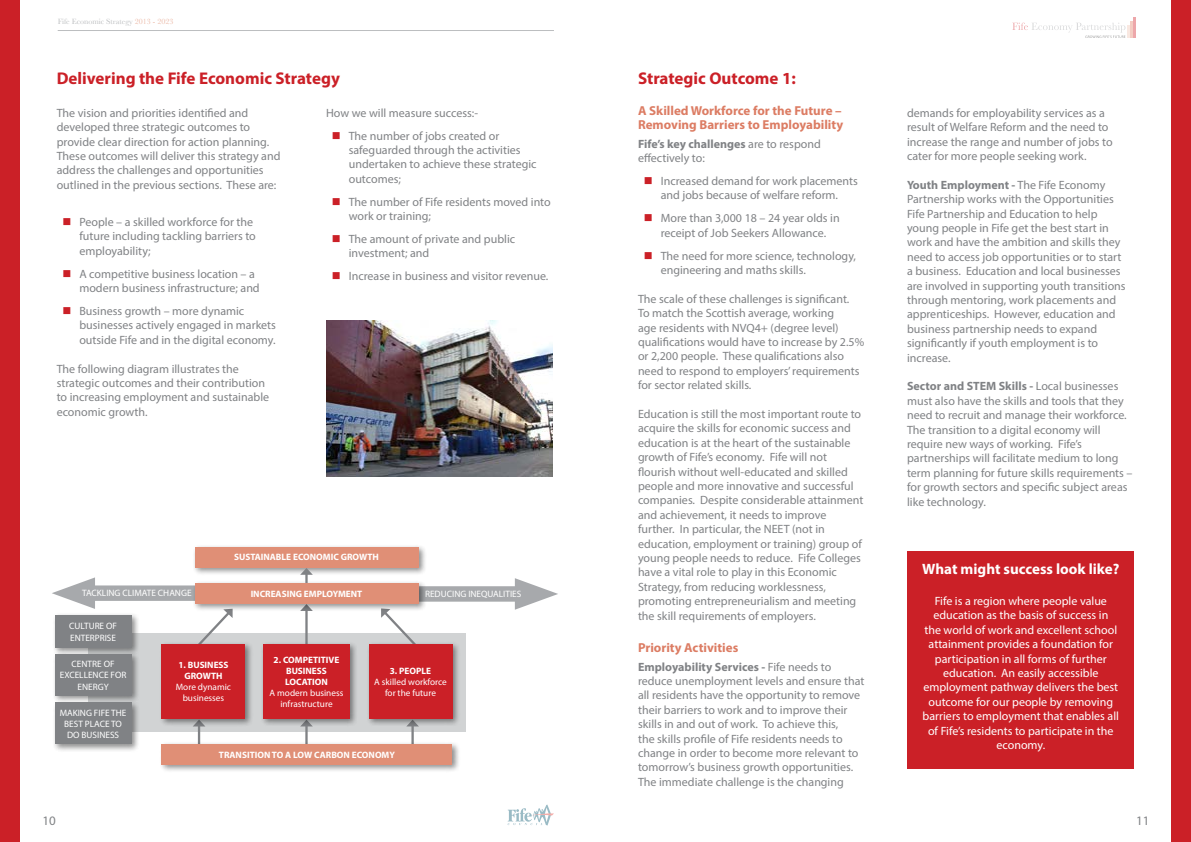
<style>
.page{position:relative;width:1191px;height:842px;background:#fff}
.page>*{position:absolute;margin:0;border:0;box-sizing:border-box;transform-origin:0 0}
.t1{font:700 17px "Myriad Pro";color:#cb2027}
.t2{font:700 15px "Myriad Pro";color:#fff}
.t3{font:700 13px/14px "Myriad Pro";color:#dc7c63}
.t4{font:13px "Myriad Pro";color:#808285}
.t5{font:12px/14.4px "Myriad Pro";color:#808285}
.t6{font:12px/14.4px "Myriad Pro";color:#fff;text-align:center}
.t7{font:9.2px/11.1px "Myriad Pro";color:#fff;text-align:center}
.t8{font:700 9.2px/11.1px "Myriad Pro";color:#fff;text-align:center}
.t9{font:8px "Baskerville";color:#bcbec0}
.s1{color:#ebb7a4}
.s2{color:#cb2027}
.s3{font-weight:700}
</style>
<div class="page">
<div style="left:0;top:0;width:20px;height:842px;background:#cb2027"></div>
<div style="left:1171px;top:0;width:20px;height:842px;background:#cb2027"></div>
<hr style="left:1133px;top:18px;width:3px;height:20px;background:#d2232a">
<hr style="left:1130px;top:22px;width:3px;height:16px;background:#e18067">
<svg style="left:1012px;top:23px;width:118px;height:15px"></svg>
<hr style="left:58px;top:30px;width:496px;height:1px;background:#bcbec0">
<svg style="left:507px;top:804px;width:47px;height:21px"></svg>
<div style="left:78px;top:585px;width:118px;height:16px;background:#a7a9ac"></div>
<svg style="left:52px;top:577px;width:43px;height:32px"></svg>
<div style="left:414px;top:586px;width:117px;height:16px;background:#a7a9ac"></div>
<svg style="left:515px;top:578px;width:43px;height:32px"></svg>
<div style="left:89px;top:633px;width:377px;height:98px;background:#d1d3d4"></div>
<hr style="left:305px;top:609px;width:3px;height:61px;background:#808285">
<hr style="left:198px;top:724px;width:2px;height:28px;background:#808285">
<hr style="left:305px;top:724px;width:3px;height:28px;background:#808285">
<hr style="left:411px;top:724px;width:3px;height:28px;background:#808285">
<svg style="left:200px;top:611px;width:33px;height:31px"></svg>
<svg style="left:381px;top:611px;width:33px;height:31px"></svg>
<div style="left:192px;top:544px;width:234px;height:31px;background:#000;opacity:.45"></div>
<div style="left:195px;top:547px;width:223px;height:20px;background:#e08f76"></div>
<div style="left:192px;top:580px;width:234px;height:31px;background:#000;opacity:.45"></div>
<div style="left:195px;top:583px;width:223px;height:20px;background:#e08f76"></div>
<div style="left:159px;top:741px;width:301px;height:31px;background:#000;opacity:.45"></div>
<div style="left:162px;top:744px;width:290px;height:20px;background:#e08f76"></div>
<div style="left:52px;top:613px;width:87px;height:43px;background:#000;opacity:.45"></div>
<div style="left:55px;top:615px;width:76px;height:33px;background:#808285"></div>
<div style="left:52px;top:652px;width:87px;height:52px;background:#000;opacity:.45"></div>
<div style="left:55px;top:654px;width:76px;height:41px;background:#808285"></div>
<div style="left:52px;top:700px;width:87px;height:52px;background:#000;opacity:.45"></div>
<div style="left:55px;top:703px;width:76px;height:41px;background:#808285"></div>
<svg style="left:300px;top:568px;width:13px;height:15px"></svg>
<div style="left:159px;top:642px;width:94px;height:85px;background:#000;opacity:.45"></div>
<div style="left:162px;top:644px;width:83px;height:75px;background:#cb2027"></div>
<div style="left:261px;top:642px;width:97px;height:85px;background:#000;opacity:.45"></div>
<div style="left:263px;top:644px;width:87px;height:74px;background:#cb2027"></div>
<div style="left:366px;top:642px;width:94px;height:85px;background:#000;opacity:.45"></div>
<div style="left:369px;top:644px;width:83px;height:74px;background:#cb2027"></div>
<div style="left:907px;top:551px;width:227px;height:217px;background:#cb2027"></div>
<img style="left:326px;top:320px;width:227px;height:156px">
<p class="t9" style="left:58px;top:17px;width:117px">Fife Economic Strategy <span class="s1">2013 - 2023</span></p>
<h1 class="t1" style="left:57px;top:67px;width:285px">Delivering the Fife Economic Strategy</h1>
<p class="t5" style="left:57px;top:105px;width:225px">The vision and priorities identified and developed three strategic outcomes to provide clear direction for action planning.<br>These outcomes will deliver this strategy and address the challenges and opportunities outlined in the previous sections. These are:</p>
<p class="t5" style="left:79px;top:215px;width:178px;text-indent:-17px"><span class="s2">■</span> People – a skilled workforce for the future including tackling barriers to employability;</p>
<p class="t5" style="left:79px;top:266px;width:182px;text-indent:-17px"><span class="s2">■</span> A competitive business location – a modern business infrastructure; and</p>
<p class="t5" style="left:79px;top:304px;width:198px;text-indent:-17px"><span class="s2">■</span> Business growth – more dynamic businesses actively engaged in markets outside Fife and in the digital economy.</p>
<p class="t5" style="left:57px;top:361px;width:214px">The following diagram illustrates the strategic outcomes and their contribution to increasing employment and sustainable economic growth.</p>
<p class="t5" style="left:326px;top:105px;width:154px">How we will measure success:-</p>
<p class="t5" style="left:349px;top:128px;width:189px;text-indent:-17px"><span class="s2">■</span> The number of jobs created or safeguarded through the activities undertaken to achieve these strategic outcomes;</p>
<p class="t5" style="left:349px;top:194px;width:203px;text-indent:-17px"><span class="s2">■</span> The number of Fife residents moved into work or training;</p>
<p class="t5" style="left:349px;top:232px;width:168px;text-indent:-17px"><span class="s2">■</span> The amount of private and public investment; and</p>
<p class="t5" style="left:332px;top:269px;width:218px"><span class="s2">■</span> Increase in business and visitor revenue.</p>
<p class="t8" style="left:234px;top:551px;width:146px">SUSTAINABLE ECONOMIC GROWTH</p>
<p class="t8" style="left:251px;top:588px;width:113px">INCREASING EMPLOYMENT</p>
<p class="t7" style="left:82px;top:588px;width:111px">TACKLING CLIMATE CHANGE</p>
<p class="t7" style="left:425px;top:588px;width:98px">REDUCING INEQUALITIES</p>
<p class="t7" style="left:69px;top:621px;width:49px;text-align:left">CULTURE OF<br>ENTERPRISE</p>
<p class="t7" style="left:60px;top:658px;width:68px">CENTRE OF<br>EXCELLENCE FOR<br>ENERGY</p>
<p class="t7" style="left:60px;top:707px;width:68px">MAKING FIFE THE<br>BEST PLACE TO<br>DO BUSINESS</p>
<p class="t8" style="left:178px;top:659px;width:52px">1. BUSINESS<br>GROWTH</p>
<p class="t7" style="left:176px;top:682px;width:57px">More dynamic businesses</p>
<p class="t8" style="left:274px;top:654px;width:67px">2. COMPETITIVE<br>BUSINESS<br>LOCATION</p>
<p class="t7" style="left:270px;top:687px;width:75px">A modern business infrastructure</p>
<p class="t8" style="left:390px;top:665px;width:43px">3. PEOPLE</p>
<p class="t7" style="left:374px;top:676px;width:74px">A skilled workforce for the future</p>
<p class="t8" style="left:219px;top:749px;width:178px">TRANSITION TO A LOW CARBON ECONOMY</p>
<h1 class="t1" style="left:638px;top:67px;width:159px">Strategic Outcome 1:</h1>
<p class="t3" style="left:638px;top:103px;width:207px">A Skilled Workforce for the Future –<br>Removing Barriers to Employability</p>
<p class="t5" style="left:638px;top:136px;width:184px"><span class="s3">Fife’s key challenges</span> are to respond effectively to:</p>
<p class="t5" style="left:643px;top:174px;width:216px;text-align:center"><span class="s2">■</span> Increased demand for work placements and jobs because of welfare reform.</p>
<p class="t5" style="left:643px;top:211px;width:197px;text-align:center"><span class="s2">■</span> More than 3,000 18 – 24 year olds in receipt of Job Seekers Allowance.</p>
<p class="t5" style="left:660px;top:248px;width:197px;text-indent:-17px"><span class="s2">■</span> The need for more science, technology, engineering and maths skills.</p>
<p class="t5" style="left:638px;top:291px;width:228px">The scale of these challenges is significant.<br>To match the Scottish average, working<br>age residents with NVQ4+ (degree level) qualifications would have to increase by 2.5% or 2,200 people. These qualifications also need to respond to employers’ requirements for sector related skills.</p>
<p class="t5" style="left:638px;top:407px;width:227px">Education is still the most important route to acquire the skills for economic success and education is at the heart of the sustainable growth of Fife’s economy. Fife will not flourish without well-educated and skilled people and more innovative and successful companies. Despite considerable attainment and achievement, it needs to improve further. In particular, the NEET (not in education, employment or training) group of young people needs to reduce. Fife Colleges have a vital role to play in this Economic Strategy, from reducing worklessness, promoting entrepreneurialism and meeting the skill requirements of employers.</p>
<p class="t3" style="left:638px;top:640px;width:102px">Priority Activities</p>
<p class="t5" style="left:638px;top:659px;width:228px"><span class="s3">Employability Services -</span> Fife needs to reduce unemployment levels and ensure that all residents have the opportunity to remove their barriers to work and to improve their skills in and out of work. To achieve this,<br>the skills profile of Fife residents needs to change in order to become more relevant to tomorrow’s business growth opportunities.<br>The immediate challenge is the changing</p>
<p class="t5" style="left:907px;top:105px;width:207px">demands for employability services as a result of Welfare Reform and the need to increase the range and number of jobs to cater for more people seeking work.</p>
<p class="t5" style="left:907px;top:177px;width:220px"><span class="s3">Youth Employment -</span> The Fife Economy Partnership works with the Opportunities Fife Partnership and Education to help young people in Fife get the best start in work and have the ambition and skills they need to access job opportunities or to start a business. Education and local businesses are involved in supporting youth transitions through mentoring, work placements and apprenticeships. However, education and business partnership needs to expand significantly if youth employment is to increase.</p>
<p class="t5" style="left:907px;top:379px;width:227px"><span class="s3">Sector and STEM Skills -</span> Local businesses must also have the skills and tools that they need to recruit and manage their workforce.<br>The transition to a digital economy will require new ways of working. Fife’s partnerships will facilitate medium to long term planning for future skills requirements – for growth sectors and specific subject areas like technology.</p>
<p class="t2" style="left:922px;top:559px;width:199px">What might success look like?</p>
<p class="t6" style="left:922px;top:593px;width:198px">Fife is a region where people value education as the basis of success in<br>the world of work and excellent school attainment provides a foundation for participation in all forms of further education. An easily accessible employment pathway delivers the best outcome for our people by removing barriers to employment that enables all of Fife’s residents to participate in the economy.</p>
<p class="t4" style="left:43px;top:812px;width:15px">10</p>
<p class="t4" style="left:1136px;top:812px;width:15px">11</p>
</div>
